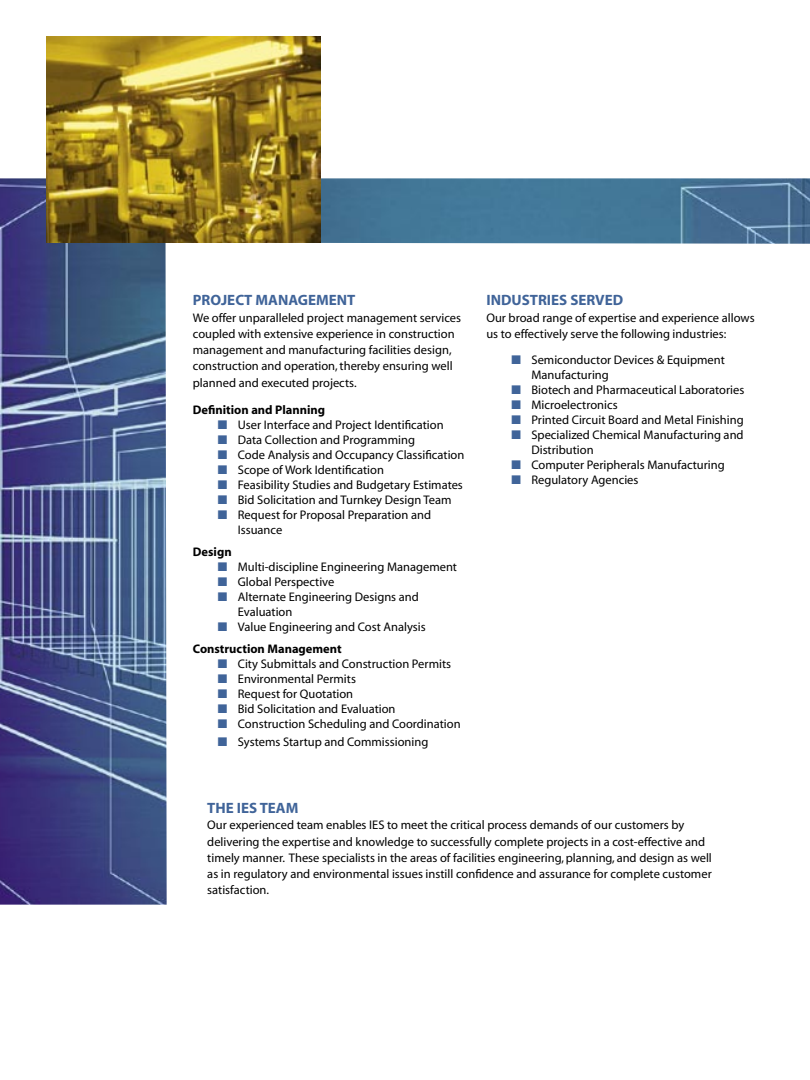
<style>
.page{position:relative;width:810px;height:1080px;background:#fff}
.page>*{position:absolute;margin:0;border:0;box-sizing:border-box;transform-origin:0 0}
.t1{font:700 15px "Myriad";color:#406499}
.t2{font:12.5px/16.2px "Myriad";color:#000}
.t3{font:700 12.5px "Myriad";color:#000}
.s1{color:#406499}
</style>
<div class="page">
<img style="left:0;top:178px;width:810px;height:727px">
<img style="left:47px;top:37px;width:274px;height:206px">
<p class="t1" style="left:193px;top:293px;width:164px">PROJECT MANAGEMENT</p>
<p class="t2" style="left:193px;top:310px;width:270px">We offer unparalleled project management services coupled with extensive experience in construction management and manufacturing facilities design, construction and operation, thereby ensuring well planned and executed projects.</p>
<p class="t3" style="left:193px;top:403px;width:134px">Definition and Planning</p>
<p class="t2" style="left:218px;top:417px;width:227px"><span class="s1">■</span> User Interface and Project Identification</p>
<p class="t2" style="left:218px;top:432px;width:199px"><span class="s1">■</span> Data Collection and Programming</p>
<p class="t2" style="left:218px;top:447px;width:248px"><span class="s1">■</span> Code Analysis and Occupancy Classification</p>
<p class="t2" style="left:218px;top:462px;width:168px"><span class="s1">■</span> Scope of Work Identification</p>
<p class="t2" style="left:218px;top:477px;width:247px"><span class="s1">■</span> Feasibility Studies and Budgetary Estimates</p>
<p class="t2" style="left:218px;top:492px;width:235px"><span class="s1">■</span> Bid Solicitation and Turnkey Design Team</p>
<p class="t2" style="left:218px;top:507px;width:215px"><span class="s1">■</span> Request for Proposal Preparation and</p>
<p class="t2" style="left:238px;top:522px;width:46px">Issuance</p>
<p class="t3" style="left:193px;top:545px;width:40px">Design</p>
<p class="t2" style="left:218px;top:559px;width:241px"><span class="s1">■</span> Multi-discipline Engineering Management</p>
<p class="t2" style="left:218px;top:574px;width:118px"><span class="s1">■</span> Global Perspective</p>
<p class="t2" style="left:238px;top:590px;width:183px;line-height:15px;text-indent:-20px"><span class="s1">■</span> Alternate Engineering Designs and<br>Evaluation</p>
<p class="t2" style="left:218px;top:619px;width:209px"><span class="s1">■</span> Value Engineering and Cost Analysis</p>
<p class="t3" style="left:193px;top:642px;width:150px">Construction Management</p>
<p class="t2" style="left:218px;top:656px;width:235px"><span class="s1">■</span> City Submittals and Construction Permits</p>
<p class="t2" style="left:218px;top:671px;width:140px"><span class="s1">■</span> Environmental Permits</p>
<p class="t2" style="left:218px;top:686px;width:137px"><span class="s1">■</span> Request for Quotation</p>
<p class="t2" style="left:218px;top:701px;width:179px"><span class="s1">■</span> Bid Solicitation and Evaluation</p>
<p class="t2" style="left:218px;top:716px;width:244px"><span class="s1">■</span> Construction Scheduling and Coordination</p>
<p class="t2" style="left:218px;top:734px;width:212px"><span class="s1">■</span> Systems Startup and Commissioning</p>
<p class="t1" style="left:486px;top:293px;width:138px">INDUSTRIES SERVED</p>
<p class="t2" style="left:486px;top:310px;width:270px">Our broad range of expertise and experience allows us to effectively serve the following industries:</p>
<p class="t2" style="left:531px;top:353px;width:195px;line-height:15px;text-indent:-20px"><span class="s1">■</span> Semiconductor Devices &amp; Equipment<br>Manufacturing</p>
<p class="t2" style="left:511px;top:382px;width:234px"><span class="s1">■</span> Biotech and Pharmaceutical Laboratories</p>
<p class="t2" style="left:511px;top:397px;width:108px"><span class="s1">■</span> Microelectronics</p>
<p class="t2" style="left:511px;top:412px;width:234px"><span class="s1">■</span> Printed Circuit Board and Metal Finishing</p>
<p class="t2" style="left:531px;top:428px;width:214px;line-height:15px;text-indent:-20px"><span class="s1">■</span> Specialized Chemical Manufacturing and<br>Distribution</p>
<p class="t2" style="left:511px;top:457px;width:215px"><span class="s1">■</span> Computer Peripherals Manufacturing</p>
<p class="t2" style="left:511px;top:472px;width:129px"><span class="s1">■</span> Regulatory Agencies</p>
<p class="t1" style="left:207px;top:800px;width:93px">THE IES TEAM</p>
<p class="t2" style="left:207px;top:818px;width:506px">Our experienced team enables IES to meet the critical process demands of our customers by delivering the expertise and knowledge to successfully complete projects in a cost-effective and timely manner. These specialists in the areas of facilities engineering, planning, and design as well as in regulatory and environmental issues instill confidence and assurance for complete customer satisfaction.</p>
</div>
